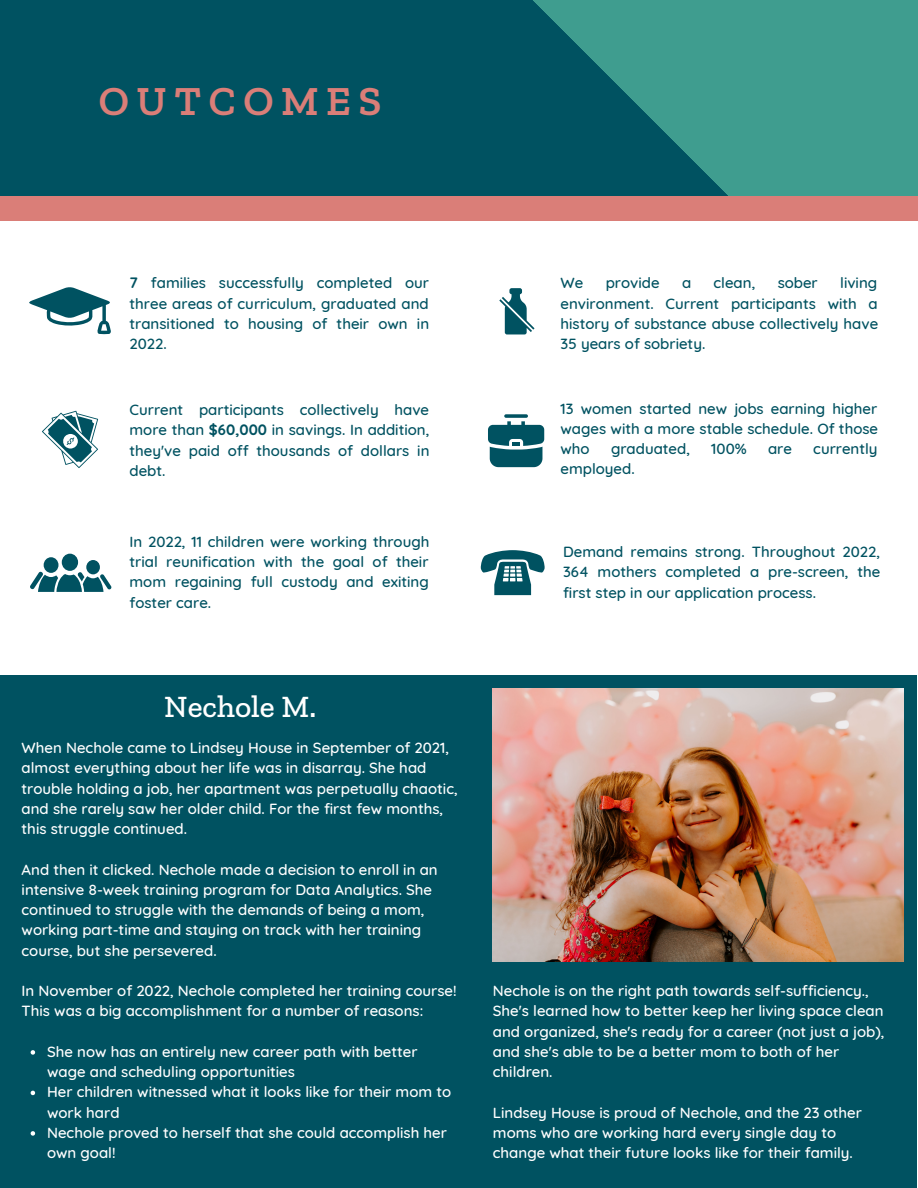
<style>
.page{position:relative;width:918px;height:1188px;background:#fff}
.page>*{position:absolute;margin:0;border:0;box-sizing:border-box;transform-origin:0 0}
.t1{font:600 42px "Zilla Slab";letter-spacing:.18em;color:#da7e78}
.t2{font:500 31.5px "Zilla Slab";color:#fff}
.t3{font:500 15px/20.2px "Quicksand";color:#fff}
.t4{font:500 15px/20.2px "Quicksand";color:#005261;text-align:justify}
.s1{font-weight:700}
</style>
<div class="page">
<div style="left:0;top:0;width:902px;height:204px;background:#005261"></div>
<svg style="left:533px;top:0;width:385px;height:196px;fill:#3f9d8f"></svg>
<div style="left:0;top:676px;width:917px;height:512px;background:#005261"></div>
<div style="left:0;top:196px;width:918px;height:25px;background:#da7e78"></div>
<svg style="left:481px;top:550px;width:64px;height:45px"></svg>
<svg style="left:499px;top:288px;width:36px;height:47px"></svg>
<svg style="left:488px;top:414px;width:56px;height:53px"></svg>
<svg style="left:42px;top:411px;width:56px;height:57px"></svg>
<div style="left:62px;top:554px;width:16px;height:17px;background:#005261;border-radius:50%"></div>
<div style="left:86px;top:560px;width:14px;height:14px;background:#005261;border-radius:50%"></div>
<div style="left:44px;top:557px;width:14px;height:16px;background:#005261;border-radius:50%"></div>
<svg style="left:30px;top:571px;width:82px;height:21px"></svg>
<svg style="left:29px;top:287px;width:82px;height:47px"></svg>
<img style="left:493px;top:688px;width:411px;height:274px">
<svg style="left:31px;top:1050px;width:4px;height:5px"></svg>
<svg style="left:31px;top:1091px;width:4px;height:4px"></svg>
<svg style="left:31px;top:1131px;width:4px;height:5px"></svg>
<h1 class="t1" style="left:99px;top:75px;width:284px">OUTCOMES</h1>
<p class="t4" style="left:130px;top:273px;width:301px"><span class="s1">7</span> families successfully completed our three areas of curriculum, graduated and transitioned to housing of their own in 2022.</p>
<p class="t4" style="left:130px;top:399px;width:301px">Current participants collectively have more than <span class="s1">$60,000</span> in savings. In addition, they've paid off thousands of dollars in debt.</p>
<p class="t4" style="left:130px;top:531px;width:301px">In 2022, 11 children were working through trial reunification with the goal of their mom regaining full custody and exiting foster care.</p>
<h2 class="t2" style="left:164px;top:687px;width:154px">Nechole M.</h2>
<p class="t4" style="left:561px;top:273px;width:24px">We</p>
<p class="t4" style="left:606px;top:273px;width:55px">provide</p>
<p class="t4" style="left:682px;top:273px;width:11px">a</p>
<p class="t4" style="left:714px;top:273px;width:43px">clean,</p>
<p class="t4" style="left:778px;top:273px;width:42px">sober</p>
<p class="t4" style="left:561px;top:273px;width:319px;text-indent:280px">living environment. Current participants with a history of substance abuse collectively have 35 years of sobriety.</p>
<p class="t4" style="left:561px;top:398px;width:319px">13 women started new jobs earning higher wages with a more stable schedule. Of those who</p>
<p class="t4" style="left:611px;top:438px;width:80px">graduated,</p>
<p class="t4" style="left:711px;top:438px;width:37px">100%</p>
<p class="t4" style="left:768px;top:438px;width:25px">are</p>
<p class="t4" style="left:813px;top:438px;width:66px">currently</p>
<p class="t4" style="left:561px;top:459px;width:76px">employed.</p>
<p class="t4" style="left:563px;top:541px;width:319px">Demand remains strong. Throughout 2022, 364 mothers completed a pre-screen, the first step in our application process.</p>
<p class="t3" style="left:22px;top:737px;width:438px">When Nechole came to Lindsey House in September of 2021, almost everything about her life was in disarray. She had trouble holding a job, her apartment was perpetually chaotic, and she rarely saw her older child. For the first few months, this struggle continued.</p>
<p class="t3" style="left:22px;top:859px;width:418px">And then it clicked. Nechole made a decision to enroll in an intensive 8-week training program for Data Analytics. She continued to struggle with the demands of being a mom, working part-time and staying on track with her training course, but she persevered.</p>
<p class="t3" style="left:22px;top:980px;width:437px">In November of 2022, Nechole completed her training course!<br>This was a big accomplishment for a number of reasons:</p>
<p class="t3" style="left:493px;top:980px;width:393px">Nechole is on the right path towards self-sufficiency., She's learned how to better keep her living space clean and organized, she's ready for a career (not just a job), and she's able to be a better mom to both of her children.</p>
<p class="t3" style="left:493px;top:1102px;width:370px">Lindsey House is proud of Nechole, and the 23 other moms who are working hard every single day to change what their future looks like for their family.</p>
<p class="t3" style="left:47px;top:1041px;width:406px">She now has an entirely new career path with better wage and scheduling opportunities<br>Her children witnessed what it looks like for their mom to work hard<br>Nechole proved to herself that she could accomplish her own goal!</p>
</div>
